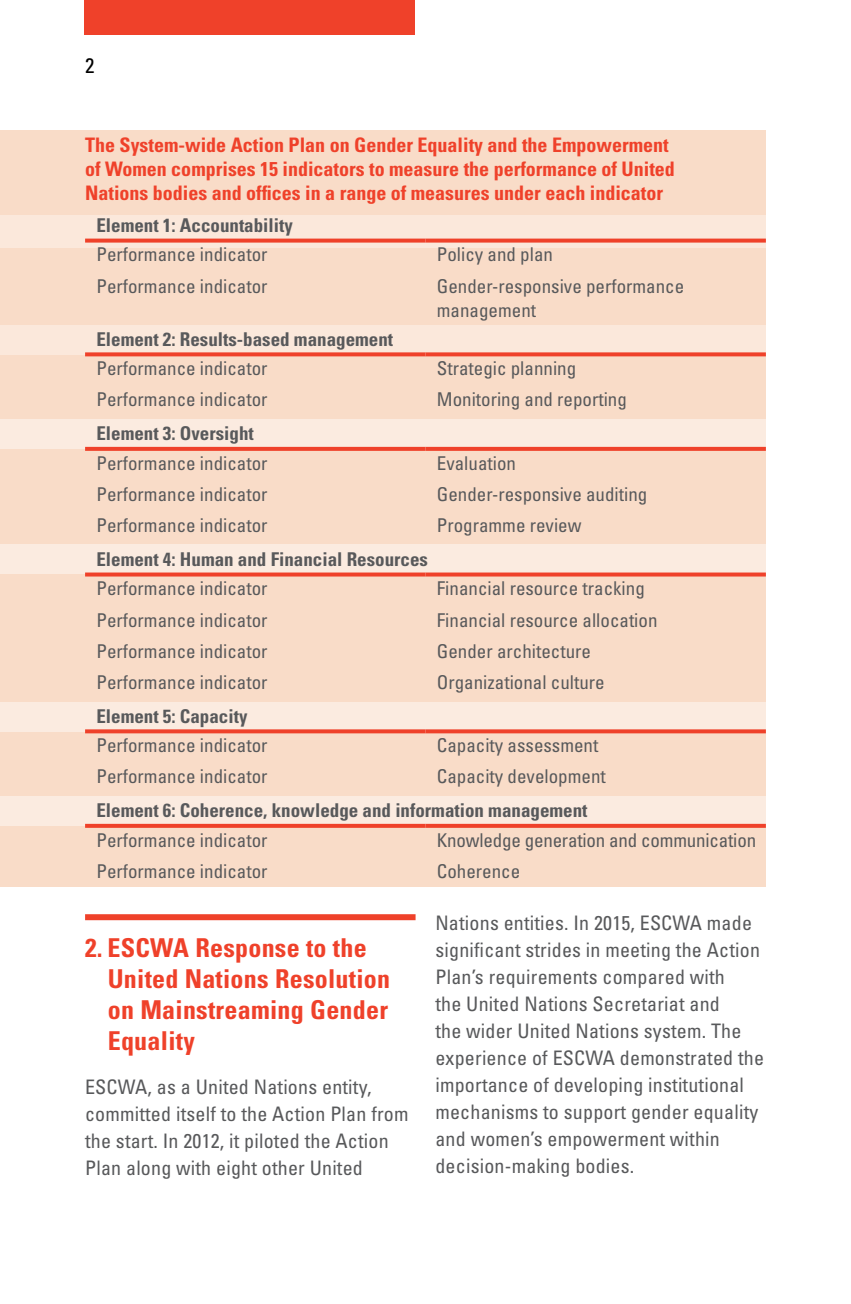
<style>
.page{position:relative;width:851px;height:1304px;background:#fff}
.page>*{position:absolute;margin:0;border:0;box-sizing:border-box;transform-origin:0 0}
.t1{font:700 condensed 26px/31px "Univers";letter-spacing:.01em;color:#ef412a}
.t2{font:condensed 21px "Univers";color:#000}
.t3{font:condensed 20px/27px "Univers";letter-spacing:.01em;color:#58595b}
.t4{font:700 condensed 20px/24px "Univers";color:#ef412a}
.t5{font:condensed 19px/24px "Univers";color:#58595b}
.t6{font:700 condensed 19px "Univers";color:#58595b}
</style>
<div class="page">
<div style="left:85px;top:0;width:330px;height:34px;background:#ef412a"></div>
<div style="left:85px;top:914px;width:330px;height:6px;background:#ef412a"></div>
<div style="left:0;top:130px;width:765px;height:757px;background:#f9dcc8"></div>
<div style="left:0;top:325px;width:766px;height:30px;background:#fbe8db"></div>
<div style="left:0;top:216px;width:766px;height:32px;background:#fbe8db"></div>
<div style="left:0;top:419px;width:766px;height:30px;background:#fbebe0"></div>
<div style="left:0;top:545px;width:766px;height:29px;background:#fbebe0"></div>
<div style="left:0;top:702px;width:766px;height:30px;background:#fbebe0"></div>
<div style="left:0;top:796px;width:766px;height:30px;background:#fbebe0"></div>
<svg style="left:85px;top:239px;width:340px;height:4px"></svg>
<svg style="left:425px;top:239px;width:340px;height:4px"></svg>
<svg style="left:85px;top:352px;width:340px;height:4px"></svg>
<svg style="left:425px;top:352px;width:340px;height:4px"></svg>
<svg style="left:85px;top:447px;width:340px;height:4px"></svg>
<svg style="left:425px;top:447px;width:340px;height:4px"></svg>
<svg style="left:85px;top:573px;width:340px;height:4px"></svg>
<svg style="left:425px;top:573px;width:340px;height:4px"></svg>
<svg style="left:85px;top:729px;width:340px;height:4px"></svg>
<svg style="left:425px;top:729px;width:340px;height:4px"></svg>
<svg style="left:85px;top:824px;width:340px;height:4px"></svg>
<svg style="left:425px;top:824px;width:340px;height:4px"></svg>
<p class="t2" style="left:85px;top:53px;width:11px">2</p>
<p class="t4" style="left:85px;top:133px;width:591px">The System-wide Action Plan on Gender Equality and the Empowerment of Women comprises 15 indicators to measure the performance of United<br>Nations bodies and offices in a range of measures under each indicator</p>
<p class="t6" style="left:96px;top:214px;width:198px">Element 1: Accountability</p>
<p class="t5" style="left:96px;top:242px;width:172px">Performance indicator</p>
<p class="t5" style="left:437px;top:242px;width:118px">Policy and plan</p>
<p class="t5" style="left:96px;top:274px;width:172px">Performance indicator</p>
<p class="t5" style="left:437px;top:274px;width:249px">Gender-responsive performance management</p>
<p class="t6" style="left:96px;top:327px;width:298px">Element 2: Results-based management</p>
<p class="t5" style="left:96px;top:356px;width:172px">Performance indicator</p>
<p class="t5" style="left:437px;top:356px;width:141px">Strategic planning</p>
<p class="t5" style="left:96px;top:387px;width:172px">Performance indicator</p>
<p class="t5" style="left:437px;top:387px;width:191px">Monitoring and reporting</p>
<p class="t6" style="left:96px;top:422px;width:159px">Element 3: Oversight</p>
<p class="t5" style="left:96px;top:451px;width:172px">Performance indicator</p>
<p class="t5" style="left:437px;top:451px;width:81px">Evaluation</p>
<p class="t5" style="left:96px;top:482px;width:172px">Performance indicator</p>
<p class="t5" style="left:437px;top:482px;width:212px">Gender-responsive auditing</p>
<p class="t5" style="left:96px;top:513px;width:172px">Performance indicator</p>
<p class="t5" style="left:437px;top:513px;width:146px">Programme review</p>
<p class="t6" style="left:96px;top:548px;width:333px">Element 4: Human and Financial Resources</p>
<p class="t5" style="left:96px;top:576px;width:172px">Performance indicator</p>
<p class="t5" style="left:437px;top:576px;width:209px">Financial resource tracking</p>
<p class="t5" style="left:96px;top:607px;width:172px">Performance indicator</p>
<p class="t5" style="left:437px;top:607px;width:222px">Financial resource allocation</p>
<p class="t5" style="left:96px;top:639px;width:172px">Performance indicator</p>
<p class="t5" style="left:437px;top:639px;width:156px">Gender architecture</p>
<p class="t5" style="left:96px;top:670px;width:172px">Performance indicator</p>
<p class="t5" style="left:437px;top:670px;width:169px">Organizational culture</p>
<p class="t6" style="left:96px;top:704px;width:152px">Element 5: Capacity</p>
<p class="t5" style="left:96px;top:733px;width:172px">Performance indicator</p>
<p class="t5" style="left:437px;top:733px;width:163px">Capacity assessment</p>
<p class="t5" style="left:96px;top:764px;width:172px">Performance indicator</p>
<p class="t5" style="left:437px;top:764px;width:170px">Capacity development</p>
<p class="t6" style="left:96px;top:799px;width:492px">Element 6: Coherence, knowledge and information management</p>
<p class="t5" style="left:96px;top:828px;width:172px">Performance indicator</p>
<p class="t5" style="left:437px;top:828px;width:321px">Knowledge generation and communication</p>
<p class="t5" style="left:96px;top:859px;width:172px">Performance indicator</p>
<p class="t5" style="left:437px;top:859px;width:85px">Coherence</p>
<h1 class="t1" style="left:108px;top:932px;width:284px;text-indent:-23px">2. ESCWA Response to the<br>United Nations Resolution on Mainstreaming Gender<br>Equality</h1>
<p class="t3" style="left:85px;top:1073px;width:325px">ESCWA, as a United Nations entity, committed itself to the Action Plan from the start. In 2012, it piloted the Action Plan along with eight other United</p>
<p class="t3" style="left:435px;top:909px;width:330px">Nations entities. In 2015, ESCWA made significant strides in meeting the Action Plan’s requirements compared with<br>the United Nations Secretariat and<br>the wider United Nations system. The experience of ESCWA demonstrated the importance of developing institutional mechanisms to support gender equality and women’s empowerment within decision-making bodies.</p>
</div>
